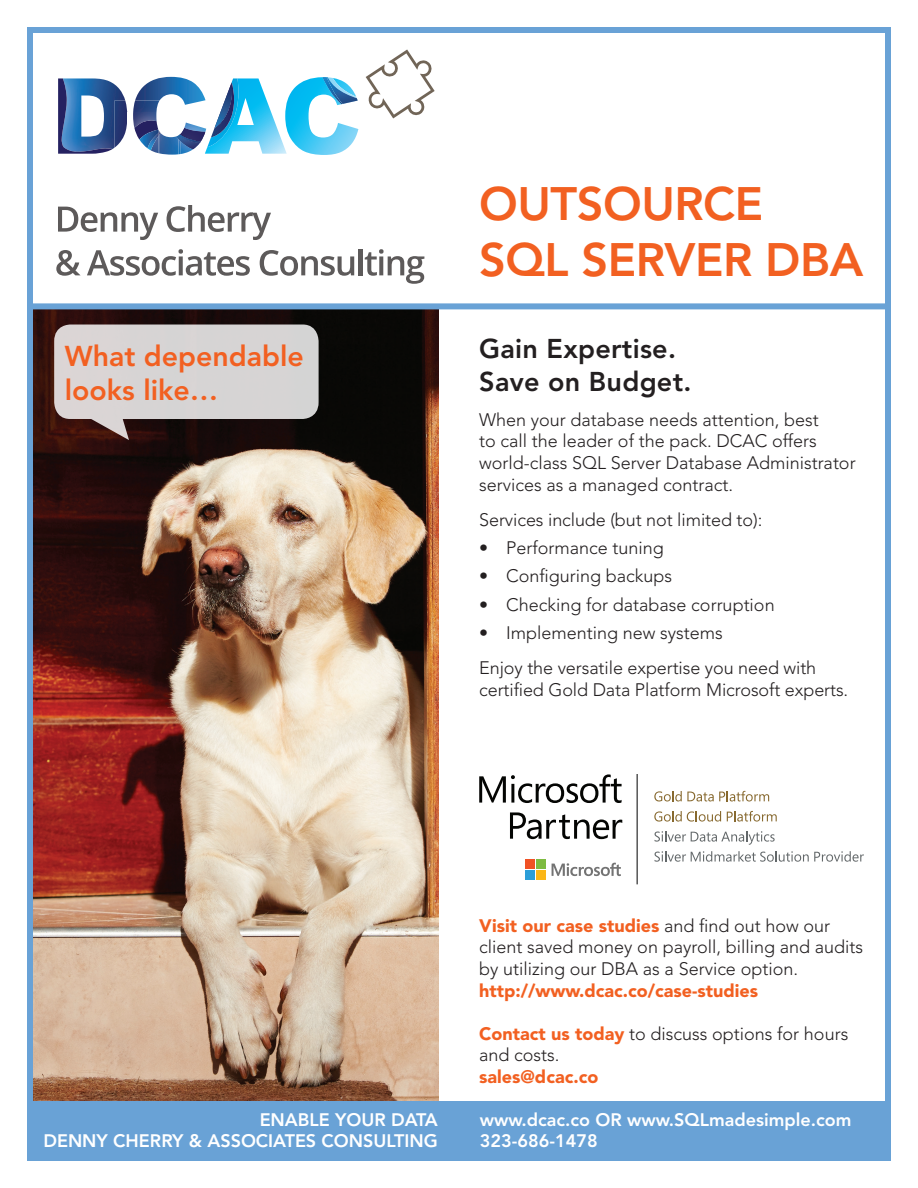
<style>
.page{position:relative;width:918px;height:1188px;background:#fff}
.page>*{position:absolute;margin:0;border:0;box-sizing:border-box;transform-origin:0 0}
.t1{font:800 46.5px/55.8px "Avenir";letter-spacing:-.01em;color:#f26021}
.t2{font:800 28.5px/34.2px "Avenir";color:#f26021}
.t3{font:800 27px/32.4px "Avenir";letter-spacing:.01em;color:#231f20}
.t4{font:300 18px/21.6px "Avenir";color:#231f20}
.t5{font:800 18px "Avenir";color:#fff}
.t6{font:900 18px "Avenir";color:#f26021}
.s1{font-weight:900;color:#f26021}
</style>
<div class="page">
<img style="left:34px;top:309px;width:405px;height:793px">
<div style="left:27px;top:1102px;width:864px;height:59px;background:#69a2d6"></div>
<svg style="left:366px;top:50px;width:69px;height:68px"></svg>
<img style="left:113px;top:83px;width:12px;height:66px">
<svg style="left:58px;top:78px;width:55px;height:76px"></svg>
<img style="left:114px;top:111px;width:14px;height:38px">
<img style="left:114px;top:101px;width:13px;height:47px">
<svg style="left:133px;top:77px;width:225px;height:78px"></svg>
<svg style="left:58px;top:207px;width:100px;height:33px"></svg>
<svg style="left:167px;top:205px;width:104px;height:35px"></svg>
<svg style="left:56px;top:250px;width:25px;height:26px"></svg>
<svg style="left:87px;top:249px;width:163px;height:27px"></svg>
<svg style="left:260px;top:250px;width:94px;height:26px"></svg>
<hr style="left:359px;top:249px;width:4px;height:26px;background:#5d5a5a">
<svg style="left:365px;top:249px;width:59px;height:35px"></svg>
<svg style="left:479px;top:774px;width:143px;height:29px"></svg>
<svg style="left:510px;top:812px;width:112px;height:27px"></svg>
<svg style="left:552px;top:863px;width:69px;height:13px"></svg>
<div style="left:525px;top:859px;width:10px;height:10px;background:#f05125"></div>
<div style="left:536px;top:859px;width:9px;height:10px;background:#7ebb41"></div>
<div style="left:525px;top:870px;width:10px;height:10px;background:#2c9ed8"></div>
<div style="left:536px;top:870px;width:9px;height:10px;background:#fbb616"></div>
<hr style="left:637px;top:774px;width:1px;height:110px;background:#000">
<svg style="left:654px;top:791px;width:115px;height:10px"></svg>
<svg style="left:654px;top:811px;width:67px;height:11px"></svg>
<svg style="left:727px;top:811px;width:50px;height:11px"></svg>
<svg style="left:655px;top:831px;width:120px;height:14px"></svg>
<svg style="left:655px;top:851px;width:209px;height:11px"></svg>
<svg style="left:54px;top:325px;width:265px;height:115px;background:#b6b0af"></svg>
<div style="left:31px;top:303px;width:857px;height:6px;background:#69a2d6"></div>
<div style="left:27px;top:27px;width:864px;height:1134px;border:6px solid #69a2d6"></div>
<h2 class="t2" style="left:65px;top:339px;width:241px">What dependable looks like…</h2>
<h1 class="t1" style="left:479px;top:176px;width:386px">OUTSOURCE<br>SQL SERVER DBA</h1>
<h3 class="t3" style="left:479px;top:333px;width:214px">Gain Expertise.<br>Save on Budget.</h3>
<p class="t4" style="left:479px;top:409px;width:378px">When your database needs attention, best<br>to call the leader of the pack. DCAC offers world-class SQL Server Database Administrator services as a managed contract.</p>
<p class="t4" style="left:479px;top:509px;width:285px">Services include (but not limited to):</p>
<p class="t4" style="left:479px;top:537px;width:186px">• Performance tuning</p>
<p class="t4" style="left:479px;top:565px;width:195px">• Configuring backups</p>
<p class="t4" style="left:479px;top:594px;width:297px">• Checking for database corruption</p>
<p class="t4" style="left:479px;top:615px;width:339px;line-height:35.1px">• Implementing new systems<br>Enjoy the versatile expertise you need with</p>
<p class="t4" style="left:479px;top:679px;width:371px">certified Gold Data Platform Microsoft experts.</p>
<p class="t4" style="left:479px;top:915px;width:385px"><span class="s1">Visit our case studies</span> and find out how our client saved money on payroll, billing and audits by utilizing our DBA as a Service option.</p>
<p class="t6" style="left:479px;top:979px;width:280px">http://www.dcac.co/case-studies</p>
<p class="t4" style="left:479px;top:1023px;width:371px"><span class="s1">Contact us today</span> to discuss options for hours and costs.</p>
<p class="t6" style="left:479px;top:1066px;width:121px">sales@dcac.co</p>
<p class="t5" style="left:260px;top:1109px;width:180px">ENABLE YOUR DATA</p>
<p class="t5" style="left:480px;top:1109px;width:373px">www.dcac.co OR www.SQLmadesimple.com</p>
<p class="t5" style="left:43px;top:1130px;width:396px">DENNY CHERRY &amp; ASSOCIATES CONSULTING</p>
<p class="t5" style="left:480px;top:1130px;width:119px">323-686-1478</p>
</div>
